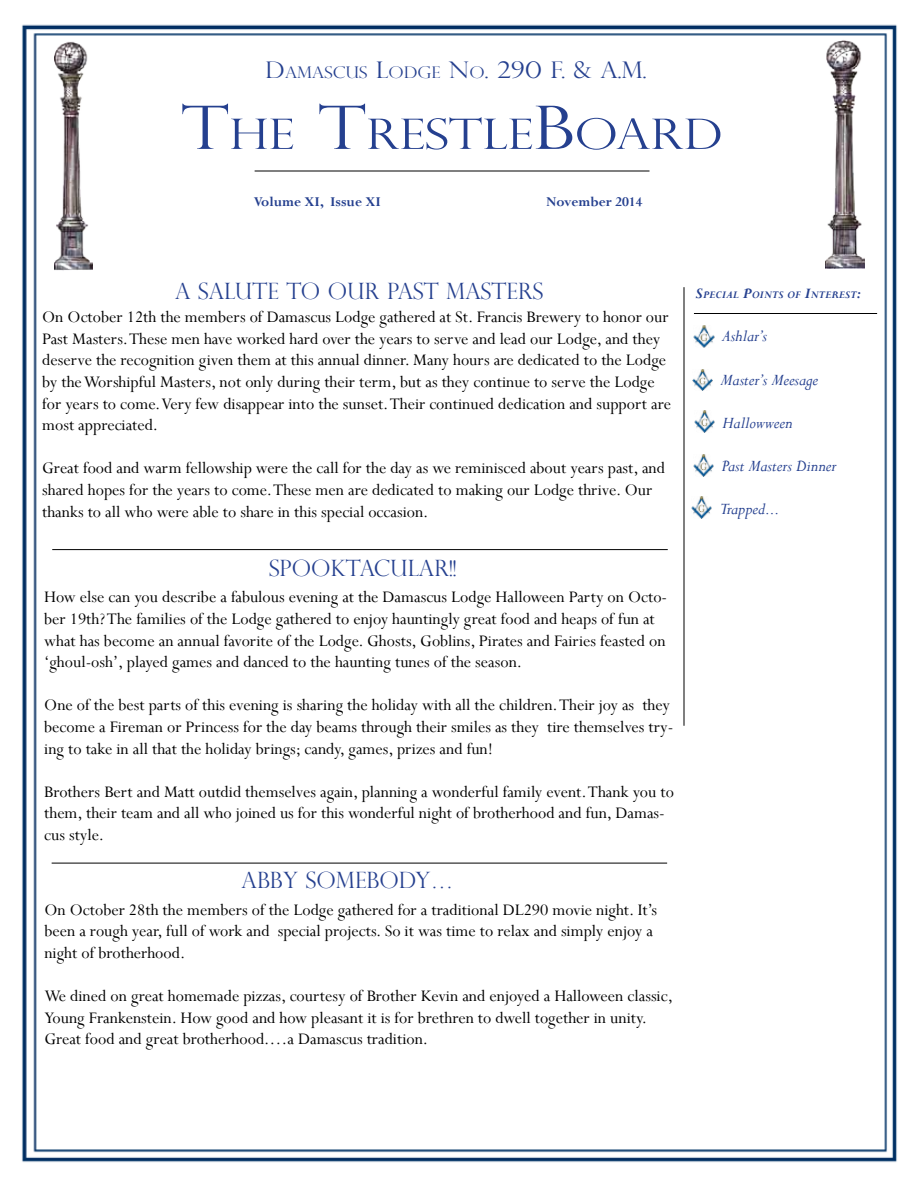
<style>
.page{position:relative;width:918px;height:1188px;background:#fff}
.page>*{position:absolute;margin:0;border:0;box-sizing:border-box;transform-origin:0 0}
.t1{font:300 42px "Perpetua Titling";color:#25408f;scale:1.2 1}
.t2{font:300 22.95px "Perpetua Titling";color:#25408f;scale:1.1 1}
.t3{font:300 22.5px "Perpetua Titling";color:#25408f}
.t4{font:18px/21.6px "Perpetua";color:#000}
.t5{font:italic 18px "Perpetua";color:#25408f}
.t6{font:700 15px "Perpetua";color:#25408f}
.t7{font:italic 700 11.55px "Perpetua";color:#25408f}
.s1{font-size:16.05px}
.s2{font-size:60px}
.s3{font-size:16.5px}
</style>
<div class="page">
<img style="left:22px;top:24px;width:875px;height:1138px">
<hr style="left:255px;top:171px;width:395px;height:1px;background:#000">
<img style="left:826px;top:39px;width:38px;height:230px">
<img style="left:54px;top:42px;width:38px;height:229px">
<hr style="left:684px;top:287px;width:1px;height:439px;background:#000">
<hr style="left:694px;top:313px;width:183px;height:1px;background:#000">
<img style="left:694px;top:326px;width:20px;height:21px">
<img style="left:694px;top:411px;width:20px;height:21px">
<img style="left:693px;top:455px;width:21px;height:21px">
<img style="left:692px;top:369px;width:20px;height:22px">
<img style="left:692px;top:497px;width:20px;height:21px">
<hr style="left:52px;top:549px;width:616px;height:1px;background:#000">
<hr style="left:52px;top:863px;width:615px;height:1px;background:#000">
<p class="t2" style="left:265px;top:56px;width:348px">D<span class="s1">AMASCUS</span> L<span class="s1">ODGE</span> N<span class="s1">O</span>. 290 F. &amp; A.M.</p>
<h1 class="t1" style="left:181px;top:109px;width:449px"><span class="s2">T</span>HE <span class="s2">T</span>RESTLE<span class="s2">B</span>OARD</h1>
<p class="t6" style="left:254px;top:192px;width:129px">Volume XI, Issue XI</p>
<p class="t6" style="left:546px;top:192px;width:98px">November 2014</p>
<p class="t3" style="left:175px;top:277px;width:370px">A SALUTE TO OUR PAST MASTERS</p>
<p class="t4" style="left:42px;top:306px;width:631px">On October 12th the members of Damascus Lodge gathered at St. Francis Brewery to honor our Past Masters. These men have worked hard over the years to serve and lead our Lodge, and they deserve the recognition given them at this annual dinner. Many hours are dedicated to the Lodge by the Worshipful Masters, not only during their term, but as they continue to serve the Lodge for years to come. Very few disappear into the sunset. Their continued dedication and support are most appreciated.</p>
<p class="t4" style="left:42px;top:457px;width:624px">Great food and warm fellowship were the call for the day as we reminisced about years past, and shared hopes for the years to come. These men are dedicated to making our Lodge thrive. Our thanks to all who were able to share in this special occasion.</p>
<p class="t3" style="left:269px;top:555px;width:189px">SPOOKTACULAR!!</p>
<p class="t4" style="left:44px;top:586px;width:625px">How else can you describe a fabulous evening at the Damascus Lodge Halloween Party on Octo&shy;ber 19th? The families of the Lodge gathered to enjoy hauntingly great food and heaps of fun at what has become an annual favorite of the Lodge. Ghosts, Goblins, Pirates and Fairies feasted on ‘ghoul-osh’, played games and danced to the haunting tunes of the season.</p>
<p class="t4" style="left:44px;top:694px;width:631px">One of the best parts of this evening is sharing the holiday with all the children. Their joy as they become a Fireman or Princess for the day beams through their smiles as they tire themselves try&shy;ing to take in all that the holiday brings; candy, games, prizes and fun!</p>
<p class="t4" style="left:44px;top:780px;width:631px">Brothers Bert and Matt outdid themselves again, planning a wonderful family event. Thank you to them, their team and all who joined us for this wonderful night of brotherhood and fun, Damas&shy;cus style.</p>
<p class="t3" style="left:242px;top:867px;width:213px">ABBY SOMEBODY…</p>
<p class="t4" style="left:44px;top:898px;width:614px">On October 28th the members of the Lodge gathered for a traditional DL290 movie night. It’s been a rough year, full of work and special projects. So it was time to relax and simply enjoy a night of brotherhood.</p>
<p class="t4" style="left:44px;top:985px;width:630px">We dined on great homemade pizzas, courtesy of Brother Kevin and enjoyed a Halloween classic,<br>Young Frankenstein. How good and how pleasant it is for brethren to dwell together in unity.<br>Great food and great brotherhood.…a Damascus tradition.</p>
<p class="t7" style="left:695px;top:287px;width:167px"><span class="s3">S</span>PECIAL <span class="s3">P</span>OINTS OF <span class="s3">I</span>NTEREST<span class="s3">:</span></p>
<p class="t5" style="left:722px;top:325px;width:46px">Ashlar’s</p>
<p class="t5" style="left:721px;top:368px;width:99px">Master’s Meesage</p>
<p class="t5" style="left:723px;top:411px;width:72px">Hallowween</p>
<p class="t5" style="left:722px;top:454px;width:116px">Past Masters Dinner</p>
<p class="t5" style="left:720px;top:498px;width:61px">Trapped...</p>
</div>
